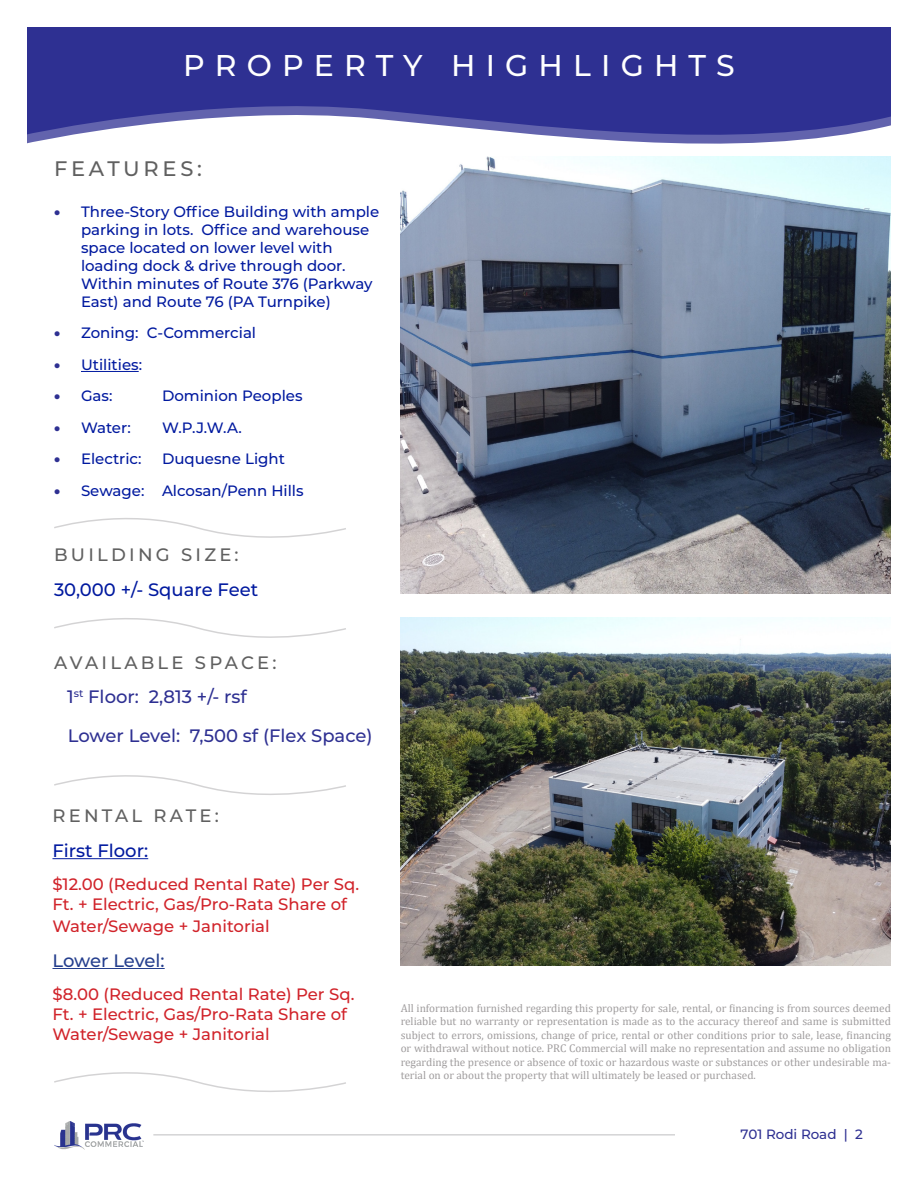
<style>
.page{position:relative;width:918px;height:1188px;background:#fff}
.page>*{position:absolute;margin:0;border:0;box-sizing:border-box;transform-origin:0 0}
.t1{font:500 30px "Montserrat";letter-spacing:.34em;color:#fff}
.t2{font:500 21px "Montserrat";letter-spacing:.18em;color:#606060}
.t3{font:500 18px "Montserrat";color:#2e3092}
.t4{font:500 18px "Montserrat";letter-spacing:.18em;color:#606060}
.t5{font:500 18px "Montserrat";color:#00199f}
.t6{font:500 18px "Montserrat";letter-spacing:-.01em;color:#253f8e}
.t7{font:500 16.5px/19.8px "Montserrat";color:#d1232a}
.t8{font:500 15px/18px "Montserrat";color:#00199f}
.t9{font:500 13.5px "Montserrat";color:#2e3092}
.t10{font:11.25px/13.5px "Cambria";color:#a09d9e;text-align:justify}
.s1{font-weight:900;color:#2e3092}
</style>
<div class="page">
<img style="left:401px;top:156px;width:490px;height:438px">
<svg style="left:27px;top:27px;width:864px;height:117px;background:#4a4ca0"></svg>
<hr style="left:81px;top:371px;width:58px;height:1px;background:#00199f">
<hr style="left:153px;top:1134px;width:522px;height:2px;background:#a9a8aa">
<div style="left:41px;top:1109px;width:116px;height:54px;background:#fff"></div>
<img style="left:54px;top:1122px;width:90px;height:28px">
<svg style="left:54px;top:518px;width:292px;height:20px"></svg>
<svg style="left:54px;top:618px;width:292px;height:20px"></svg>
<svg style="left:54px;top:775px;width:292px;height:20px"></svg>
<svg style="left:54px;top:1072px;width:292px;height:20px"></svg>
<hr style="left:52px;top:858px;width:96px;height:1px;background:#00199f">
<hr style="left:52px;top:968px;width:113px;height:1px;background:#253f8e">
<img style="left:401px;top:618px;width:490px;height:348px">
<p class="t1" style="left:183px;top:45px;width:553px">PROPERTY HIGHLIGHTS</p>
<p class="t2" style="left:54px;top:154px;width:149px">FEATURES:</p>
<p class="t8" style="left:81px;top:202px;width:300px;text-indent:-27px"><span class="s1">•</span> Three-Story Office Building with ample parking in lots. Office and warehouse space located on lower level with loading dock &amp; drive through door.<br>Within minutes of Route 376 (Parkway East) and Route 76 (PA Turnpike)</p>
<p class="t8" style="left:54px;top:324px;width:204px"><span class="s1">•</span> Zoning: C-Commercial</p>
<p class="t8" style="left:54px;top:355px;width:90px"><span class="s1">•</span> Utilities:</p>
<p class="t8" style="left:54px;top:387px;width:60px"><span class="s1">•</span> Gas:</p>
<p class="t8" style="left:162px;top:387px;width:142px">Dominion Peoples</p>
<p class="t8" style="left:54px;top:418px;width:78px"><span class="s1">•</span> Water:</p>
<p class="t8" style="left:162px;top:418px;width:81px">W.P.J.W.A.</p>
<p class="t8" style="left:54px;top:450px;width:89px"><span class="s1">•</span> Electric:</p>
<p class="t8" style="left:162px;top:450px;width:124px">Duquesne Light</p>
<p class="t8" style="left:54px;top:481px;width:251px"><span class="s1">•</span> Sewage: Alcosan/Penn Hills</p>
<p class="t4" style="left:54px;top:542px;width:186px">BUILDING SIZE:</p>
<p class="t5" style="left:54px;top:577px;width:206px">30,000 +/- Square Feet</p>
<p class="t4" style="left:54px;top:650px;width:224px">AVAILABLE SPACE:</p>
<p class="t3" style="left:67px;top:684px;width:181px">1<sup>st</sup> Floor: 2,813 +/- rsf</p>
<p class="t3" style="left:68px;top:723px;width:306px">Lower Level: 7,500 sf (Flex Space)</p>
<p class="t4" style="left:52px;top:803px;width:168px">RENTAL RATE:</p>
<p class="t5" style="left:52px;top:838px;width:97px">First Floor:</p>
<p class="t7" style="left:52px;top:874px;width:308px">$12.00 (Reduced Rental Rate) Per Sq.<br>Ft. + Electric, Gas/Pro-Rata Share of</p>
<p class="t7" style="left:52px;top:915px;width:219px">Water/Sewage + Janitorial</p>
<p class="t6" style="left:52px;top:948px;width:114px">Lower Level:</p>
<p class="t7" style="left:52px;top:984px;width:303px">$8.00 (Reduced Rental Rate) Per Sq.<br>Ft. + Electric, Gas/Pro-Rata Share of<br>Water/Sewage + Janitorial</p>
<p class="t10" style="left:401px;top:1001px;width:492px">All information furnished regarding this property for sale, rental, or financing is from sources deemed reliable but no warranty or representation is made as to the accuracy thereof and same is submitted subject to errors, omissions, change of price, rental or other conditions prior to sale, lease, financing or withdrawal without notice. PRC Commercial will make no representation and assume no obligation regarding the presence or absence of toxic or hazardous waste or substances or other undesirable ma&shy;terial on or about the property that will ultimately be leased or purchased.</p>
<p class="t9" style="left:741px;top:1125px;width:124px">701 Rodi Road | 2</p>
</div>
